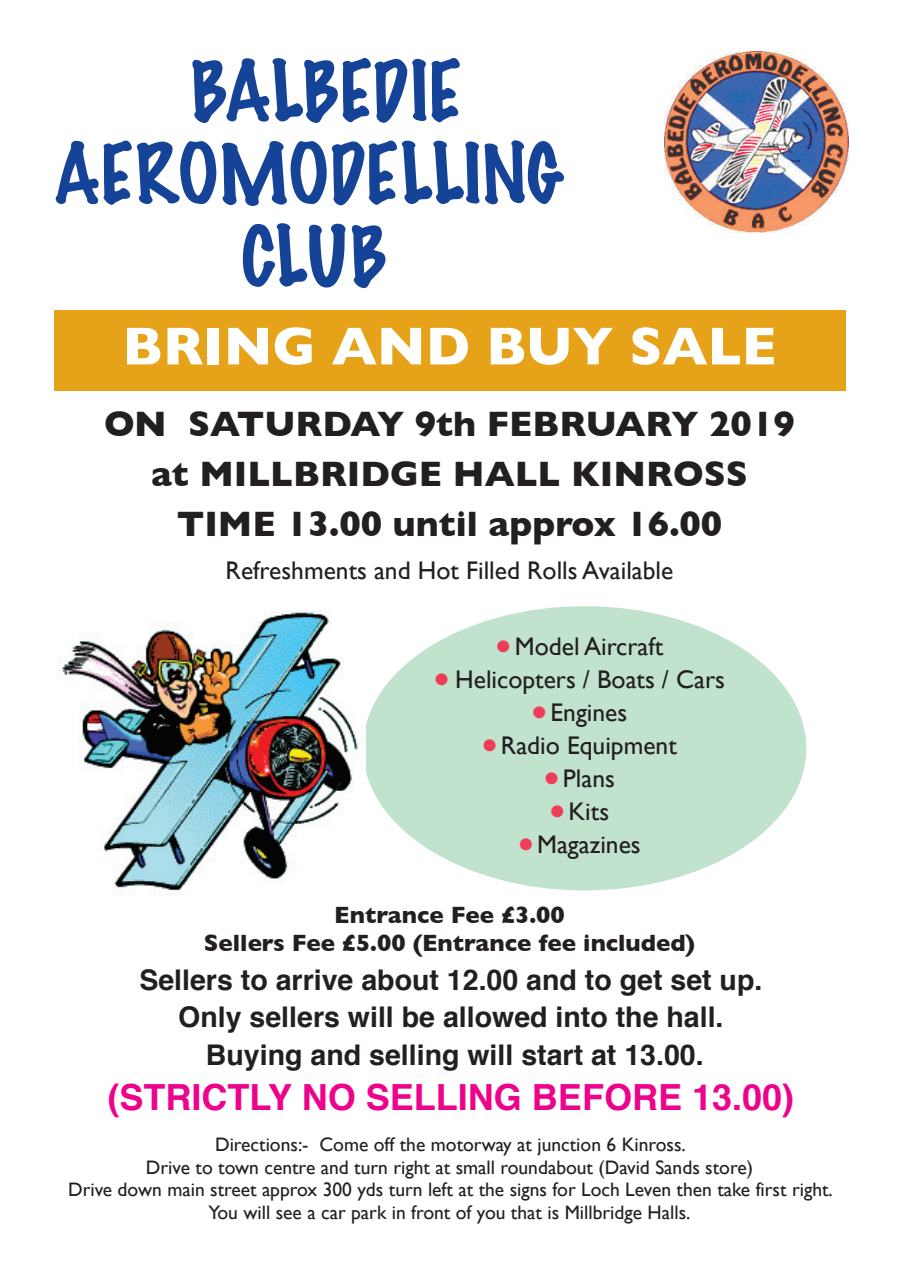
<style>
.page{position:relative;width:899px;height:1269px;background:#fff}
.page>*{position:absolute;margin:0;border:0;box-sizing:border-box;transform-origin:0 0}
.t1{font:100 75px/82.5px "Marker Felt";color:#154398;text-align:center}
.t2{font:700 54px "Gill Sans";color:#fff}
.t3{font:700 36px/49.5px "Gill Sans";color:#231f20;text-align:center}
.t4{font:700 36px "Helvetica";color:#ed028c}
.t5{font:700 28.5px/37.5px "Helvetica";color:#231f20;text-align:center}
.t6{font:25.5px "Gill Sans";color:#231f20}
.t7{font:700 24px/28.5px "Gill Sans";color:#231f20;text-align:center}
.t8{font:19.5px/22.5px "Gill Sans";color:#231f20;text-align:center}
.s1{color:#ee3d56}
</style>
<div class="page">
<div style="left:363px;top:606px;width:443px;height:284px;background:#c1e2cc;border-radius:50%"></div>
<div style="left:54px;top:310px;width:791px;height:81px;background:#e6a218"></div>
<img style="left:664px;top:52px;width:184px;height:180px">
<img style="left:62px;top:610px;width:303px;height:281px">
<h1 class="t1" style="left:54px;top:54px;width:510px">BALBEDIE<br>AEROMODELLING<br>CLUB</h1>
<h2 class="t2" style="left:122px;top:314px;width:655px">BRING AND BUY SALE</h2>
<h3 class="t3" style="left:104px;top:399px;width:692px">ON SATURDAY 9th FEBRUARY 2019 at MILLBRIDGE HALL KINROSS<br>TIME 13.00 until approx 16.00</h3>
<h3 class="t6" style="left:225px;top:555px;width:449px">Refreshments and Hot Filled Rolls Available</h3>
<h3 class="t6" style="left:496px;top:631px;width:168px"><span class="s1">●</span> Model Aircraft</h3>
<h3 class="t6" style="left:435px;top:664px;width:291px"><span class="s1">●</span> Helicopters / Boats / Cars</h3>
<h3 class="t6" style="left:532px;top:697px;width:96px"><span class="s1">●</span> Engines</h3>
<h3 class="t6" style="left:483px;top:730px;width:195px"><span class="s1">●</span> Radio Equipment</h3>
<h3 class="t6" style="left:545px;top:763px;width:71px"><span class="s1">●</span> Plans</h3>
<h3 class="t6" style="left:550px;top:796px;width:60px"><span class="s1">●</span> Kits</h3>
<h3 class="t6" style="left:519px;top:829px;width:123px"><span class="s1">●</span> Magazines</h3>
<p class="t7" style="left:204px;top:900px;width:492px">Entrance Fee £3.00<br>Sellers Fee £5.00 (Entrance fee included)</p>
<h3 class="t5" style="left:139px;top:962px;width:624px">Sellers to arrive about 12.00 and to get set up.<br>Only sellers will be allowed into the hall.<br>Buying and selling will start at 13.00.</h3>
<h3 class="t4" style="left:107px;top:1081px;width:688px">(STRICTLY NO SELLING BEFORE 13.00)</h3>
<p class="t8" style="left:68px;top:1132px;width:766px">Directions:- Come off the motorway at junction 6 Kinross.<br>Drive to town centre and turn right at small roundabout (David Sands store)<br>Drive down main street approx 300 yds turn left at the signs for Loch Leven then take first right.<br>You will see a car park in front of you that is Millbridge Halls.</p>
</div>
